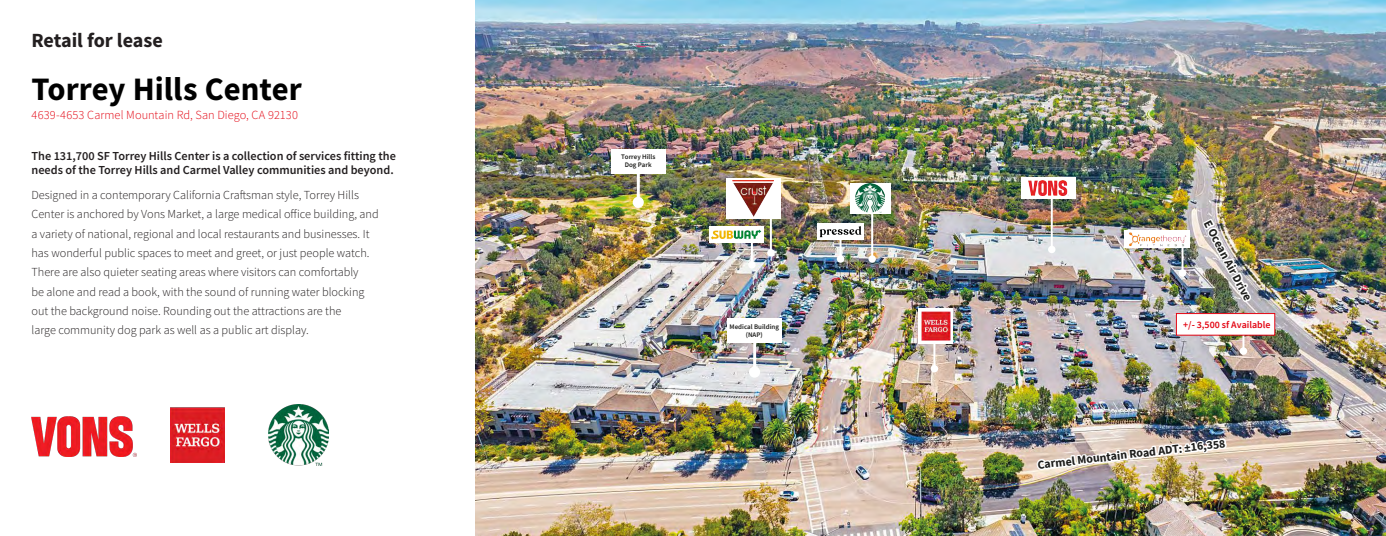
<style>
.page{position:relative;width:1386px;height:536px;background:#fff}
.page>*{position:absolute;margin:0;border:0;box-sizing:border-box;transform-origin:0 0}
.t1{font:700 32.73px "Source Sans Pro";color:#000}
.t2{font:700 20.12px "Source Sans Pro";color:#231f20}
.t3{font:300 12.34px "Source Sans Pro";letter-spacing:.005em;color:#e30613}
.t4{font:300 12.25px/19.2px "Source Sans Pro";color:#231f20}
.t5{font:600 12.25px/14.7px "Source Sans Pro";color:#231f20}
.t6{font:700 11.9px "Source Sans Pro";color:#1d1d1b}
.t7{font:600 9.89px "Source Sans Pro";color:#e30613}
.t8{font:600 6.91px/8.3px "Source Sans Pro";color:#1d1d1b;text-align:center}
</style>
<div class="page">
<img style="left:475px;top:0;width:911px;height:536px">
<img style="left:1034px;top:390px;width:195px;height:127px">
<img style="left:1200px;top:216px;width:53px;height:88px">
<hr style="left:753px;top:333px;width:3px;height:39px;background:#fff">
<div style="left:749px;top:366px;width:11px;height:11px;background:#fff;border-radius:50%"></div>
<div style="left:727px;top:318px;width:55px;height:25px;background:#fff"></div>
<hr style="left:637px;top:163px;width:3px;height:39px;background:#fff">
<div style="left:633px;top:197px;width:11px;height:11px;background:#fff;border-radius:50%"></div>
<div style="left:611px;top:149px;width:55px;height:24px;background:#fff"></div>
<hr style="left:751px;top:239px;width:2px;height:26px;background:#fff">
<div style="left:748px;top:261px;width:8px;height:7px;background:#fff;border-radius:50%"></div>
<hr style="left:770px;top:215px;width:2px;height:38px;background:#fff">
<div style="left:767px;top:249px;width:8px;height:7px;background:#fff;border-radius:50%"></div>
<div style="left:709px;top:226px;width:54px;height:17px;background:#fff"></div>
<img style="left:710px;top:229px;width:52px;height:11px">
<div style="left:726px;top:178px;width:54px;height:40px;background:#fff"></div>
<img style="left:732px;top:180px;width:42px;height:36px">
<hr style="left:840px;top:237px;width:2px;height:22px;background:#fff">
<div style="left:837px;top:255px;width:7px;height:8px;background:#fff;border-radius:50%"></div>
<hr style="left:871px;top:212px;width:2px;height:47px;background:#fff">
<div style="left:868px;top:255px;width:8px;height:8px;background:#fff;border-radius:50%"></div>
<div style="left:817px;top:223px;width:47px;height:17px;background:#fff"></div>
<hr style="left:1051px;top:198px;width:2px;height:51px;background:#fff">
<div style="left:1048px;top:246px;width:7px;height:7px;background:#fff;border-radius:50%"></div>
<div style="left:1021px;top:177px;width:55px;height:22px;background:#fff"></div>
<img style="left:1028px;top:180px;width:41px;height:16px">
<hr style="left:1242px;top:329px;width:2px;height:22px;background:#fff">
<div style="left:1240px;top:347px;width:7px;height:7px;background:#fff;border-radius:50%"></div>
<div style="left:1176px;top:313px;width:99px;height:22px;background:#fff"></div>
<div style="left:1176px;top:313px;width:99px;height:22px;border:1px solid #e30613"></div>
<hr style="left:933px;top:339px;width:2px;height:30px;background:#fff">
<div style="left:931px;top:365px;width:7px;height:7px;background:#fff;border-radius:50%"></div>
<hr style="left:1182px;top:243px;width:2px;height:30px;background:#fff">
<div style="left:1179px;top:269px;width:7px;height:8px;background:#fff;border-radius:50%"></div>
<div style="left:1124px;top:230px;width:66px;height:17px;background:#fff"></div>
<img style="left:1127px;top:232px;width:60px;height:16px">
<svg style="left:820px;top:226px;width:41px;height:11px"></svg>
<div style="left:850px;top:183px;width:40px;height:30px;background:#fff"></div>
<img style="left:856px;top:184px;width:28px;height:29px">
<img style="left:903px;top:304px;width:65px;height:43px">
<img style="left:32px;top:417px;width:104px;height:39px">
<img style="left:269px;top:404px;width:59px;height:61px">
<img style="left:170px;top:407px;width:54px;height:55px">
<p class="t2" style="left:32px;top:26px;width:133px">Retail for lease</p>
<p class="t1" style="left:31px;top:66px;width:272px">Torrey Hills Center</p>
<p class="t3" style="left:31px;top:107px;width:268px">4639-4653 Carmel Mountain Rd, San Diego, CA 92130</p>
<p class="t5" style="left:32px;top:148px;width:366px">The 131,700 SF Torrey Hills Center is a collection of services fitting the needs of the Torrey Hills and Carmel Valley communities and beyond.</p>
<p class="t4" style="left:32px;top:185px;width:349px">Designed in a contemporary California Craftsman style, Torrey Hills Center is anchored by Vons Market, a large medical office building, and a variety of national, regional and local restaurants and businesses. It has wonderful public spaces to meet and greet, or just people watch.<br>There are also quieter seating areas where visitors can comfortably<br>be alone and read a book, with the sound of running water blocking out the background noise. Rounding out the attractions are the<br>large community dog park as well as a public art display.</p>
<p class="t8" style="left:621px;top:152px;width:36px">Torrey Hills<br>Dog Park</p>
<p class="t8" style="left:730px;top:322px;width:51px">Medical Building (NAP)</p>
<p class="t6" style="left:1214px;top:217px;width:90px;rotate:62deg">E Ocean Air Drive</p>
<p class="t7" style="left:1183px;top:318px;width:89px">+/- 3,500 sf Available</p>
<p class="t6" style="left:1037px;top:457px;width:191px;rotate:-7deg">Carmel Mountain Road ADT: ±16,358</p>
</div>
